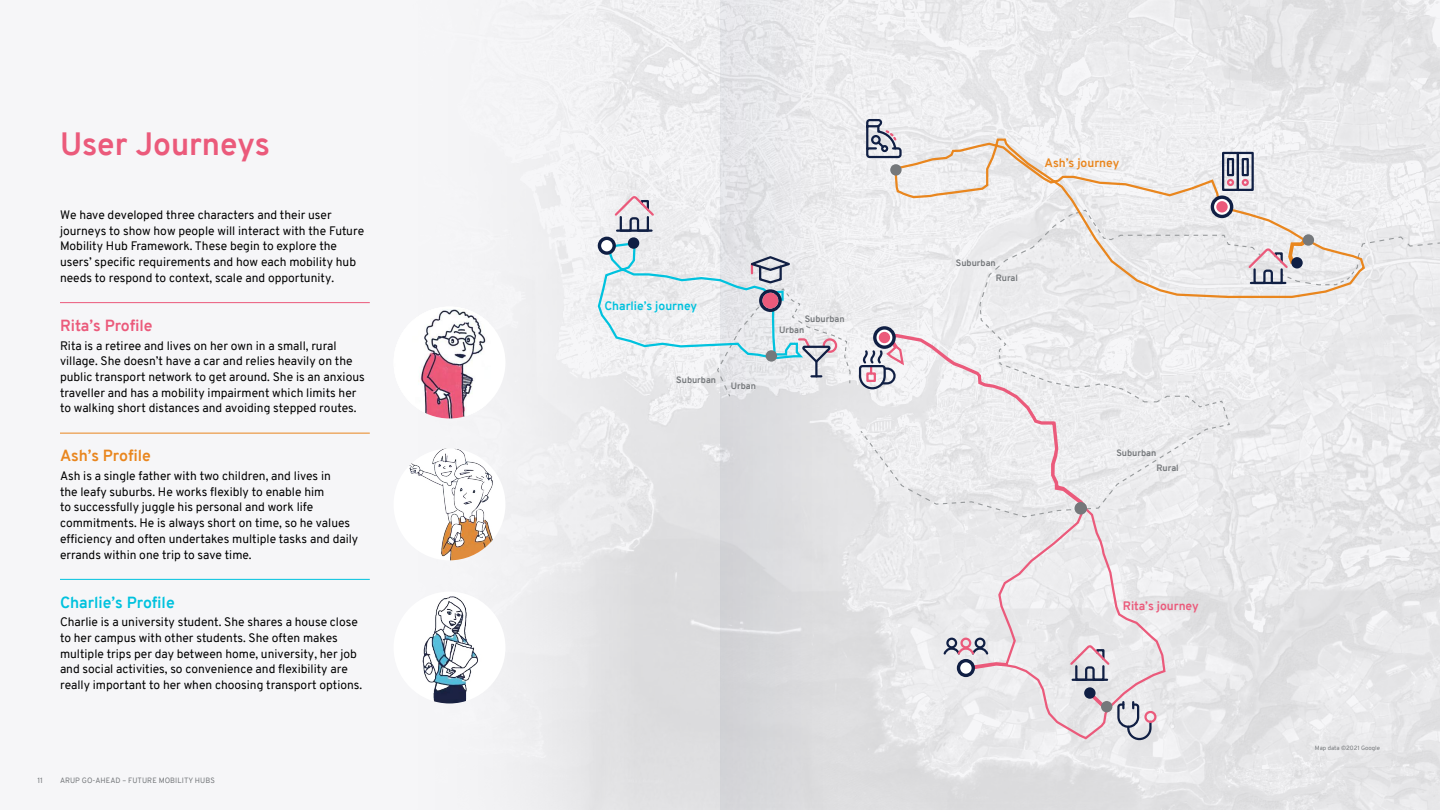
<style>
.page{position:relative;width:1440px;height:810px;background:#f6f6f8}
.page>*{position:absolute;margin:0;border:0;box-sizing:border-box;transform-origin:0 0}
.t1{font:700 31.5px "Overpass";color:#eb5a7b}
.t2{font:700 15.75px "Overpass";color:#00c2de}
.t3{font:700 15.75px "Overpass";color:#eb5a7b}
.t4{font:700 15.75px "Overpass";color:#e9861e}
.t5{font:12px/15.8px "Overpass";color:#000}
.t6{font:700 12px "Overpass";color:#00c2de}
.t7{font:700 12px "Overpass";color:#eb5a7b}
.t8{font:700 12px "Overpass";color:#e9861e}
.t9{font:700 9px "Overpass";color:#75787b}
.t10{font:7.5px "Overpass";letter-spacing:.01em;color:#75787b}
.t11{font:6px "Overpass";color:#75787b}
</style>
<div class="page">
<img style="left:443px;top:0;width:997px;height:810px">
<svg style="left:859px;top:209px;width:403px;height:309px"></svg>
<svg style="left:883px;top:333px;width:284px;height:408px"></svg>
<div style="left:1075px;top:502px;width:12px;height:13px;background:#75787b;border-radius:50%"></div>
<div style="left:1084px;top:687px;width:12px;height:12px;background:#101f44;border-radius:50%"></div>
<svg style="left:628px;top:237px;width:11px;height:12px"></svg>
<svg style="left:892px;top:137px;width:474px;height:162px"></svg>
<div style="left:598px;top:237px;width:18px;height:18px;border:3px solid #101f44;border-radius:50%"></div>
<svg style="left:959px;top:661px;width:14px;height:14px"></svg>
<div style="left:957px;top:659px;width:18px;height:18px;border:3px solid #101f44;border-radius:50%"></div>
<div style="left:890px;top:164px;width:12px;height:12px;background:#75787b;border-radius:50%"></div>
<svg style="left:1303px;top:234px;width:11px;height:12px"></svg>
<div style="left:1101px;top:701px;width:11px;height:11px;background:#75787b;border-radius:50%"></div>
<svg style="left:1212px;top:197px;width:20px;height:19px"></svg>
<div style="left:1211px;top:196px;width:22px;height:22px;border:3px solid #101f44;border-radius:50%"></div>
<div style="left:1216px;top:201px;width:12px;height:12px;background:#eb5a7b;border-radius:50%"></div>
<svg style="left:875px;top:328px;width:19px;height:19px"></svg>
<div style="left:873px;top:326px;width:23px;height:23px;border:3px solid #101f44;border-radius:50%"></div>
<div style="left:879px;top:332px;width:11px;height:11px;background:#eb5a7b;border-radius:50%"></div>
<svg style="left:597px;top:241px;width:254px;height:157px"></svg>
<svg style="left:858px;top:348px;width:39px;height:43px"></svg>
<svg style="left:865px;top:117px;width:38px;height:42px"></svg>
<div style="left:871px;top:135px;width:10px;height:10px;border:2px solid #101f44;border-radius:50%"></div>
<div style="left:1222px;top:152px;width:17px;height:39px;border:2px solid #101f44"></div>
<div style="left:1237px;top:152px;width:17px;height:39px;border:2px solid #101f44"></div>
<div style="left:1242px;top:179px;width:7px;height:7px;border:2px solid #eb5a7b;border-radius:50%"></div>
<div style="left:1227px;top:179px;width:7px;height:7px;border:2px solid #eb5a7b;border-radius:50%"></div>
<div style="left:1227px;top:158px;width:7px;height:18px;border:2px solid #101f44"></div>
<div style="left:1242px;top:158px;width:7px;height:18px;border:2px solid #101f44"></div>
<svg style="left:1116px;top:702px;width:37px;height:39px"></svg>
<div style="left:1144px;top:711px;width:12px;height:12px;border:2px solid #eb5a7b;border-radius:50%"></div>
<div style="left:946px;top:638px;width:11px;height:10px;border:2px solid #101f44;border-radius:50%"></div>
<div style="left:975px;top:638px;width:10px;height:10px;border:2px solid #101f44;border-radius:50%"></div>
<div style="left:960px;top:638px;width:11px;height:10px;border:2px solid #eb5a7b;border-radius:50%"></div>
<svg style="left:942px;top:648px;width:48px;height:8px"></svg>
<svg style="left:1231px;top:236px;width:209px;height:50px"></svg>
<svg style="left:1068px;top:643px;width:44px;height:39px"></svg>
<svg style="left:613px;top:194px;width:43px;height:39px"></svg>
<img style="left:394px;top:448px;width:111px;height:112px;border-radius:56px">
<img style="left:394px;top:592px;width:111px;height:112px;border-radius:56px">
<svg style="left:496px;top:307px;width:3px;height:111px"></svg>
<img style="left:420px;top:307px;width:76px;height:111px">
<hr style="left:60px;top:302px;width:310px;height:1px;background:#eb5a7b">
<hr style="left:60px;top:433px;width:310px;height:1px;background:#e9861e">
<hr style="left:60px;top:579px;width:310px;height:1px;background:#00c2de">
<h1 class="t1" style="left:60px;top:121px;width:212px">User Journeys</h1>
<p class="t5" style="left:60px;top:207px;width:306px">We have developed three characters and their user journeys to show how people will interact with the Future Mobility Hub Framework. These begin to explore the users’ specific requirements and how each mobility hub needs to respond to context, scale and opportunity.</p>
<h2 class="t3" style="left:60px;top:314px;width:94px">Rita’s Profile</h2>
<p class="t5" style="left:60px;top:338px;width:306px">Rita is a retiree and lives on her own in a small, rural village. She doesn’t have a car and relies heavily on the public transport network to get around. She is an anxious traveller and has a mobility impairment which limits her to walking short distances and avoiding stepped routes.</p>
<h2 class="t4" style="left:60px;top:445px;width:92px">Ash’s Profile</h2>
<p class="t5" style="left:60px;top:468px;width:300px">Ash is a single father with two children, and lives in<br>the leafy suburbs. He works flexibly to enable him<br>to successfully juggle his personal and work life commitments. He is always short on time, so he values efficiency and often undertakes multiple tasks and daily errands within one trip to save time.</p>
<h2 class="t2" style="left:60px;top:591px;width:116px">Charlie’s Profile</h2>
<p class="t5" style="left:60px;top:614px;width:304px">Charlie is a university student. She shares a house close to her campus with other students. She often makes multiple trips per day between home, university, her job and social activities, so convenience and flexibility are really important to her when choosing transport options.</p>
<p class="t10" style="left:38px;top:775px;width:7px">11</p>
<p class="t10" style="left:60px;top:775px;width:156px">ARUP GO-AHEAD – FUTURE MOBILITY HUBS</p>
<p class="t6" style="left:604px;top:297px;width:94px">Charlie’s journey</p>
<p class="t9" style="left:676px;top:373px;width:41px">Suburban</p>
<p class="t9" style="left:731px;top:379px;width:27px">Urban</p>
<p class="t9" style="left:805px;top:312px;width:41px">Suburban</p>
<p class="t9" style="left:779px;top:324px;width:27px">Urban</p>
<p class="t8" style="left:1045px;top:154px;width:76px">Ash’s journey</p>
<p class="t9" style="left:956px;top:256px;width:41px">Suburban</p>
<p class="t9" style="left:996px;top:272px;width:24px">Rural</p>
<p class="t9" style="left:1116px;top:446px;width:41px">Suburban</p>
<p class="t9" style="left:1156px;top:461px;width:24px">Rural</p>
<p class="t7" style="left:1123px;top:597px;width:78px">Rita’s journey</p>
<p class="t11" style="left:1315px;top:744px;width:67px">Map data ©2021 Google</p>
</div>
